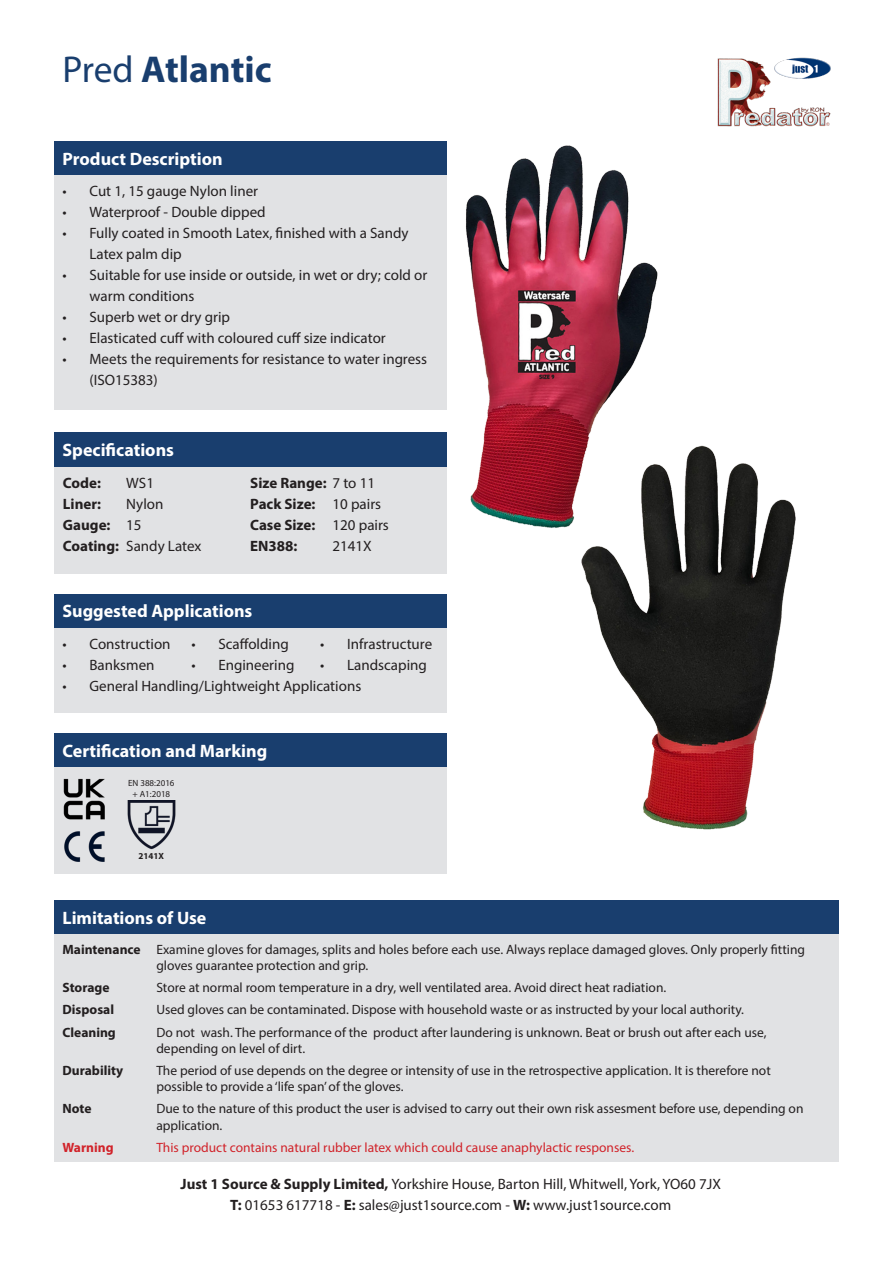
<style>
.page{position:relative;width:893px;height:1263px;background:#fff}
.page>*{position:absolute;margin:0;border:0;box-sizing:border-box;transform-origin:0 0}
.t1{font:700 37.5px "Myriad Pro";color:#193e6e}
.t2{font:700 18px "Myriad Pro";color:#fff}
.t3{font:15px/21px "Myriad Pro";color:#231f20}
.t4{font:700 15px "Myriad Pro";color:#231f20}
.t5{font:13.5px/16.2px "Myriad Pro";color:#231f20}
.t6{font:13.5px "Myriad Pro";color:#d1232a}
.t7{font:700 13.5px "Myriad Pro";color:#231f20}
.t8{font:700 13.5px "Myriad Pro";color:#d1232a}
.t9{font:9px "Myriad Pro";color:#231f20}
.t10{font:700 9px "Myriad Pro";color:#231f20}
.s1{font-weight:400}
.s2{font-weight:700}
</style>
<div class="page">
<div style="left:54px;top:141px;width:392px;height:34px;background:#193e6e"></div>
<div style="left:54px;top:900px;width:785px;height:34px;background:#193e6e"></div>
<div style="left:54px;top:433px;width:392px;height:34px;background:#193e6e"></div>
<div style="left:54px;top:594px;width:392px;height:34px;background:#193e6e"></div>
<div style="left:54px;top:733px;width:392px;height:34px;background:#193e6e"></div>
<div style="left:54px;top:175px;width:392px;height:235px;background:#e1e2e4"></div>
<div style="left:54px;top:934px;width:785px;height:228px;background:#e1e2e4"></div>
<div style="left:54px;top:467px;width:392px;height:107px;background:#e1e2e4"></div>
<div style="left:54px;top:628px;width:392px;height:85px;background:#e1e2e4"></div>
<div style="left:54px;top:767px;width:392px;height:107px;background:#e1e2e4"></div>
<img style="left:64px;top:778px;width:41px;height:42px">
<img style="left:64px;top:831px;width:41px;height:31px">
<img style="left:127px;top:800px;width:49px;height:50px">
<img style="left:717px;top:57px;width:114px;height:70px">
<img style="left:466px;top:145px;width:192px;height:383px">
<img style="left:575px;top:431px;width:221px;height:399px">
<p class="t1" style="left:63px;top:45px;width:211px"><span class="s1">Pred</span> Atlantic</p>
<p class="t2" style="left:63px;top:147px;width:162px">Product Description</p>
<p class="t3" style="left:63px;top:180px;width:197px">• Cut 1, 15 gauge Nylon liner</p>
<p class="t3" style="left:63px;top:201px;width:205px">• Waterproof - Double dipped</p>
<p class="t3" style="left:90px;top:222px;width:321px;text-indent:-27px">• Fully coated in Smooth Latex, finished with a Sandy<br>Latex palm dip</p>
<p class="t3" style="left:90px;top:264px;width:339px;text-indent:-27px">• Suitable for use inside or outside, in wet or dry; cold or warm conditions</p>
<p class="t3" style="left:63px;top:306px;width:169px">• Superb wet or dry grip</p>
<p class="t3" style="left:63px;top:327px;width:325px">• Elasticated cuff with coloured cuff size indicator</p>
<p class="t3" style="left:90px;top:348px;width:339px;text-indent:-27px">• Meets the requirements for resistance to water ingress (ISO15383)</p>
<p class="t2" style="left:63px;top:438px;width:113px">Specifications</p>
<p class="t4" style="left:63px;top:473px;width:40px">Code:</p>
<p class="t4" style="left:63px;top:494px;width:40px">Liner:</p>
<p class="t4" style="left:63px;top:515px;width:49px">Gauge:</p>
<p class="t4" style="left:63px;top:536px;width:58px">Coating:</p>
<p class="t3" style="left:126px;top:472px;width:29px">WS1</p>
<p class="t3" style="left:126px;top:493px;width:39px">Nylon</p>
<p class="t3" style="left:126px;top:514px;width:17px">15</p>
<p class="t3" style="left:126px;top:535px;width:77px">Sandy Latex</p>
<p class="t4" style="left:250px;top:473px;width:126px">Size Range: <span class="s1">7 to 11</span></p>
<p class="t3" style="left:333px;top:493px;width:50px">10 pairs</p>
<p class="t3" style="left:333px;top:514px;width:58px">120 pairs</p>
<p class="t3" style="left:333px;top:535px;width:41px">2141X</p>
<p class="t4" style="left:250px;top:494px;width:67px">Pack Size:</p>
<p class="t4" style="left:250px;top:515px;width:67px">Case Size:</p>
<p class="t4" style="left:250px;top:536px;width:49px">EN388:</p>
<p class="t2" style="left:63px;top:600px;width:191px">Suggested Applications</p>
<p class="t3" style="left:191px;top:633px;width:99px">• Scaffolding</p>
<p class="t3" style="left:191px;top:654px;width:105px">• Engineering</p>
<p class="t3" style="left:320px;top:633px;width:113px">• Infrastructure</p>
<p class="t3" style="left:320px;top:654px;width:108px">• Landscaping</p>
<p class="t3" style="left:63px;top:633px;width:110px">• Construction</p>
<p class="t3" style="left:63px;top:654px;width:94px">• Banksmen</p>
<p class="t3" style="left:63px;top:675px;width:300px">• General Handling/Lightweight Applications</p>
<p class="t2" style="left:63px;top:739px;width:206px">Certification and Marking</p>
<p class="t9" style="left:128px;top:777px;width:48px">EN 388:2016</p>
<p class="t9" style="left:133px;top:788px;width:39px">+ A1:2018</p>
<p class="t10" style="left:139px;top:850px;width:27px">2141X</p>
<p class="t2" style="left:63px;top:906px;width:145px">Limitations of Use</p>
<p class="t7" style="left:63px;top:940px;width:80px">Maintenance</p>
<p class="t7" style="left:63px;top:979px;width:49px">Storage</p>
<p class="t7" style="left:63px;top:1001px;width:53px">Disposal</p>
<p class="t7" style="left:63px;top:1023px;width:55px">Cleaning</p>
<p class="t7" style="left:63px;top:1061px;width:62px">Durability</p>
<p class="t7" style="left:63px;top:1100px;width:31px">Note</p>
<p class="t8" style="left:63px;top:1138px;width:53px">Warning</p>
<p class="t5" style="left:156px;top:941px;width:650px">Examine gloves for damages, splits and holes before each use. Always replace damaged gloves. Only properly fitting gloves guarantee protection and grip.</p>
<p class="t5" style="left:156px;top:979px;width:511px">Store at normal room temperature in a dry, well ventilated area. Avoid direct heat radiation.</p>
<p class="t5" style="left:156px;top:1001px;width:589px">Used gloves can be contaminated. Dispose with household waste or as instructed by your local authority.</p>
<p class="t5" style="left:156px;top:1024px;width:612px">Do not wash. The performance of the product after laundering is unknown. Beat or brush out after each use, depending on level of dirt.</p>
<p class="t5" style="left:156px;top:1062px;width:616px">The period of use depends on the degree or intensity of use in the retrospective application. It is therefore not possible to provide a ‘life span’ of the gloves.</p>
<p class="t5" style="left:156px;top:1100px;width:649px">Due to the nature of this product the user is advised to carry out their own risk assesment before use, depending on application.</p>
<p class="t6" style="left:156px;top:1139px;width:479px">This product contains natural rubber latex which could cause anaphylactic responses.</p>
<p class="t3" style="left:181px;top:1173px;width:542px"><span class="s2">Just 1 Source &amp; Supply Limited,</span> Yorkshire House, Barton Hill, Whitwell, York, YO60 7JX</p>
<p class="t3" style="left:230px;top:1194px;width:443px"><span class="s2">T:</span> 01653 617718 - <span class="s2">E:</span> sales@just1source.com - <span class="s2">W:</span> www.just1source.com</p>
</div>
